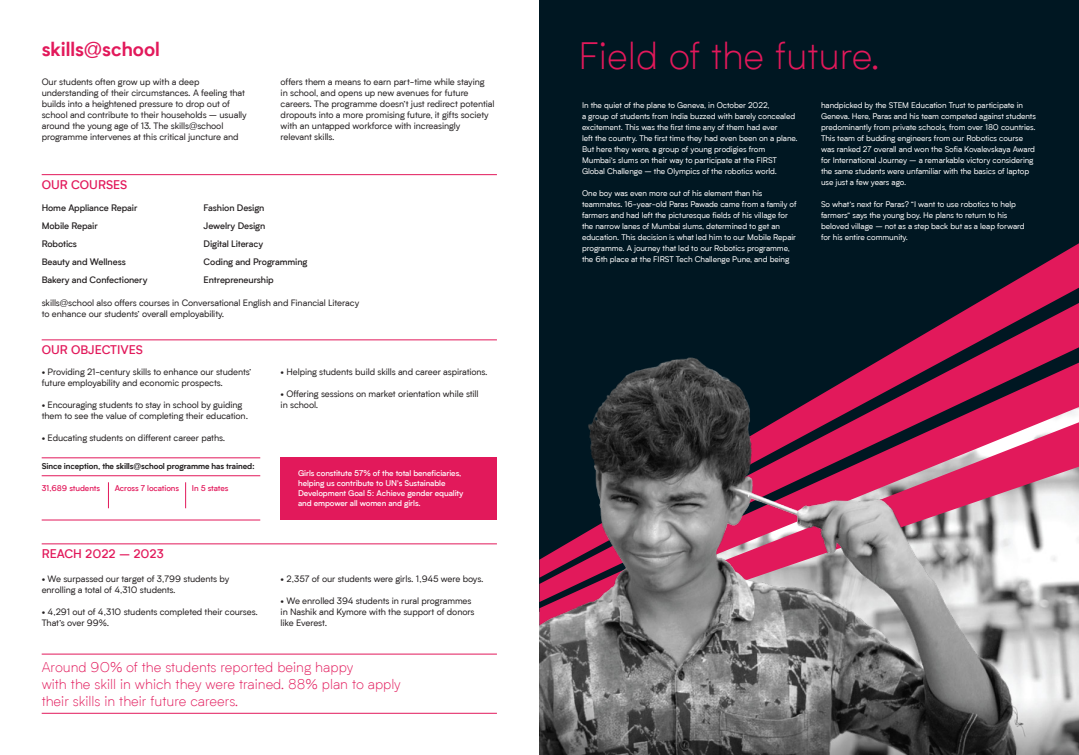
<style>
.page{position:relative;width:1079px;height:755px;background:#fff}
.page>*{position:absolute;margin:0;border:0;box-sizing:border-box;transform-origin:0 0}
.t1{font:300 38px "Biotif";color:#e2195b}
.t2{font:700 19px "Biotif";color:#e2195b}
.t3{font:300 14px/17px "Biotif";color:#e2195b}
.t4{font:500 12px "Biotif";color:#e2195b}
.t5{font:9px/11px "Biotif";letter-spacing:-.01em;color:#231f20}
.t6{font:500 9px/18px "Biotif";letter-spacing:-.01em;color:#231f20}
.t7{font:8px/11px "Biotif";letter-spacing:-.01em;color:#fff}
.t8{font:500 8px/10px "Biotif";letter-spacing:-.01em;color:#fff}
.t9{font:700 8px "Biotif";letter-spacing:-.01em;color:#231f20}
.t10{font:500 8px "Biotif";letter-spacing:-.015em;color:#e2195b}
</style>
<div class="page">
<div style="left:539px;top:0;width:539px;height:754px;background:#001722"></div>
<svg style="left:991px;top:244px;width:87px;height:51px"></svg>
<svg style="left:960px;top:295px;width:118px;height:18px;fill:#e2195b"></svg>
<img style="left:539px;top:313px;width:539px;height:441px">
<hr style="left:42px;top:475px;width:218px;height:1px;background:#e2195b">
<hr style="left:42px;top:457px;width:218px;height:1px;background:#e2195b">
<hr style="left:42px;top:543px;width:455px;height:1px;background:#e2195b">
<hr style="left:42px;top:653px;width:455px;height:1px;background:#e2195b">
<hr style="left:42px;top:712px;width:455px;height:1px;background:#e2195b">
<svg style="left:108px;top:482px;width:1px;height:26px"></svg>
<svg style="left:185px;top:482px;width:1px;height:26px"></svg>
<hr style="left:42px;top:519px;width:218px;height:1px;background:#e2195b">
<hr style="left:42px;top:339px;width:455px;height:1px;background:#e2195b">
<hr style="left:42px;top:174px;width:455px;height:1px;background:#e2195b">
<div style="left:280px;top:457px;width:217px;height:63px;background:#e2195b"></div>
<h2 class="t2" style="left:42px;top:35px;width:120px">skills@school</h2>
<p class="t5" style="left:42px;top:76px;width:206px">Our students often grow up with a deep understanding of their circumstances. A feeling that builds into a heightened pressure to drop out of school and contribute to their households – usually around the young age of 13. The skills@school programme intervenes at this critical juncture and</p>
<p class="t5" style="left:280px;top:76px;width:215px">offers them a means to earn part-time while staying<br>in school, and opens up new avenues for future careers. The programme doesn’t just redirect potential dropouts into a more promising future, it gifts society with an untapped workforce with increasingly<br>relevant skills.</p>
<h3 class="t4" style="left:42px;top:176px;width:87px">OUR COURSES</h3>
<p class="t6" style="left:42px;top:198px;width:107px">Home Appliance Repair<br>Mobile Repair<br>Robotics<br>Beauty and Wellness<br>Bakery and Confectionery</p>
<p class="t6" style="left:204px;top:198px;width:105px">Fashion Design<br>Jewelry Design<br>Digital Literacy<br>Coding and Programming<br>Entrepreneurship</p>
<p class="t5" style="left:42px;top:297px;width:319px">skills@school also offers courses in Conversational English and Financial Literacy to enhance our students’ overall employability.</p>
<h3 class="t4" style="left:42px;top:340px;width:103px">OUR OBJECTIVES</h3>
<p class="t5" style="left:42px;top:366px;width:211px">• Providing 21-century skills to enhance our students’ future employability and economic prospects.</p>
<p class="t5" style="left:42px;top:399px;width:208px">• Encouraging students to stay in school by guiding them to see the value of completing their education.</p>
<p class="t5" style="left:42px;top:432px;width:185px">• Educating students on different career paths.</p>
<p class="t9" style="left:42px;top:460px;width:215px">Since inception, the skills@school programme has trained:</p>
<p class="t10" style="left:42px;top:482px;width:60px">31,689 students</p>
<p class="t10" style="left:115px;top:482px;width:66px">Across 7 locations</p>
<p class="t10" style="left:192px;top:482px;width:38px">In 5 states</p>
<h3 class="t4" style="left:42px;top:545px;width:124px">REACH 2022 – 2023</h3>
<p class="t5" style="left:42px;top:573px;width:189px">• We surpassed our target of 3,799 students by enrolling a total of 4,310 students.</p>
<p class="t5" style="left:42px;top:606px;width:217px">• 4,291 out of 4,310 students completed their courses.<br>That’s over 99%.</p>
<p class="t5" style="left:280px;top:366px;width:208px">• Helping students build skills and career aspirations.</p>
<p class="t5" style="left:280px;top:388px;width:199px">• Offering sessions on market orientation while still in school.</p>
<p class="t8" style="left:298px;top:468px;width:167px">Girls constitute 57% of the total beneficiaries, helping us contribute to UN’s Sustainable Development Goal 5: Achieve gender equality and empower all women and girls.</p>
<p class="t5" style="left:280px;top:573px;width:204px">• 2,357 of our students were girls. 1,945 were boys.</p>
<p class="t5" style="left:280px;top:595px;width:195px">• We enrolled 394 students in rural programmes in Nashik and Kymore with the support of donors like Everest.</p>
<h3 class="t3" style="left:42px;top:657px;width:360px">Around 90% of the students reported being happy<br>with the skill in which they were trained. 88% plan to apply their skills in their future careers.</h3>
<h1 class="t1" style="left:578px;top:31px;width:303px">Field of the future.</h1>
<p class="t7" style="left:582px;top:99px;width:217px">In the quiet of the plane to Geneva, in October 2022,<br>a group of students from India buzzed with barely concealed excitement. This was the first time any of them had ever<br>left the country. The first time they had even been on a plane.<br>But here they were, a group of young prodigies from Mumbai’s slums on their way to participate at the FIRST Global Challenge – the Olympics of the robotics world.</p>
<p class="t7" style="left:582px;top:187px;width:216px">One boy was even more out of his element than his teammates. 16-year-old Paras Pawade came from a family of farmers and had left the picturesque fields of his village for the narrow lanes of Mumbai slums, determined to get an education. This decision is what led him to our Mobile Repair programme. A journey that led to our Robotics programme, the 6th place at the FIRST Tech Challenge Pune, and being</p>
<p class="t7" style="left:820px;top:99px;width:216px">handpicked by the STEM Education Trust to participate in Geneva. Here, Paras and his team competed against students predominantly from private schools, from over 180 countries.<br>This team of budding engineers from our Robotics course was ranked 27 overall and won the Sofia Kovalevskaya Award for International Journey – a remarkable victory considering the same students were unfamiliar with the basics of laptop use just a few years ago.</p>
<p class="t7" style="left:820px;top:198px;width:205px">So what’s next for Paras? “I want to use robotics to help farmers” says the young boy. He plans to return to his beloved village – not as a step back but as a leap forward for his entire community.</p>
</div>
